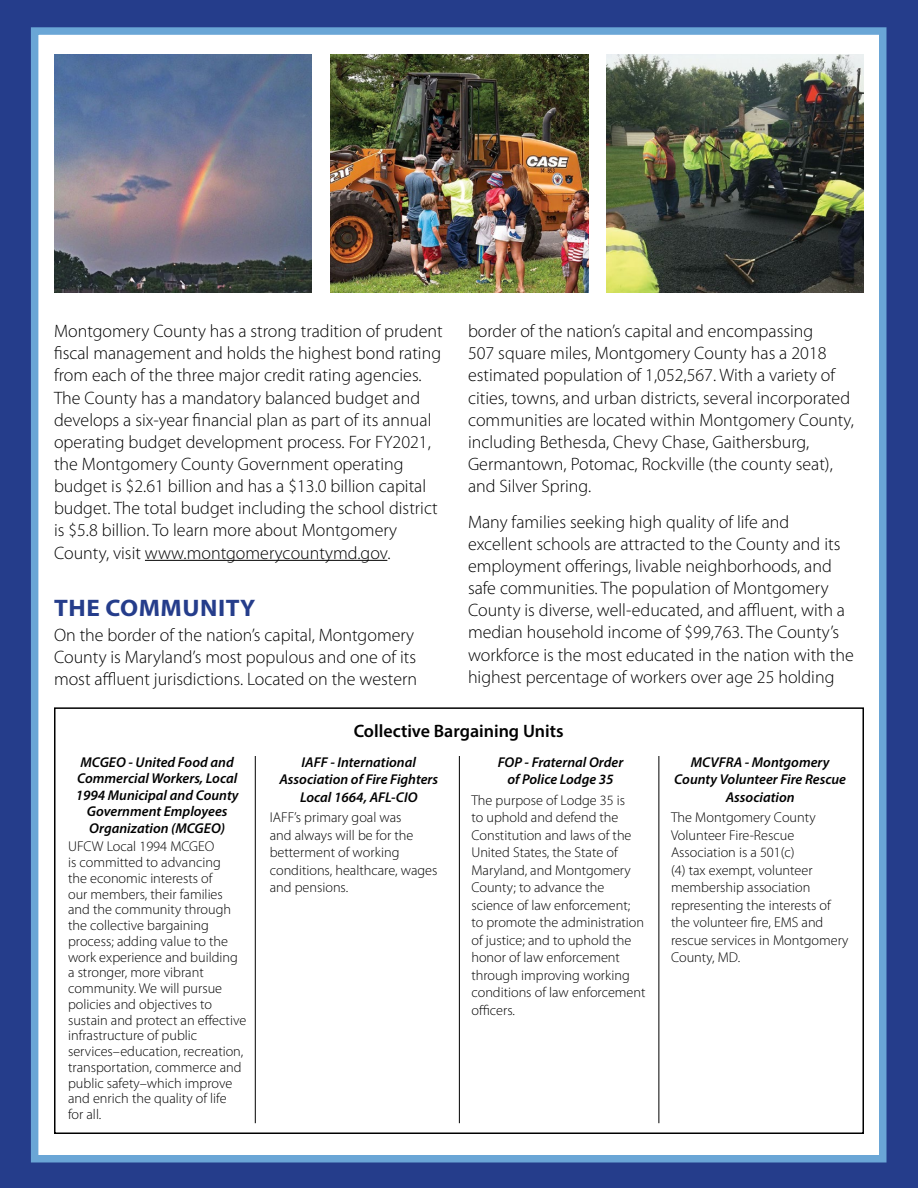
<style>
.page{position:relative;width:918px;height:1188px;background:#253d8b}
.page>*{position:absolute;margin:0;border:0;box-sizing:border-box;transform-origin:0 0}
.t1{font:700 24px "Myriad Pro";letter-spacing:.02em;color:#253d8b;scale:1.05 1}
.t2{font:300 18px/22.2px "Myriad Pro";color:#000}
.t3{font:600 18px "Myriad Pro";color:#000}
.t4{font:300 14.25px/17.5px "Myriad Pro";color:#000}
.t5{font:italic 600 14.25px/17.5px "Myriad Pro";color:#000;text-align:center}
</style>
<div class="page">
<div style="left:31px;top:27px;width:855px;height:1135px;background:#fff;border:8px solid #6aa6d6"></div>
<hr style="left:145px;top:560px;width:242px;height:1px;background:#000">
<img style="left:54px;top:54px;width:258px;height:238px">
<img style="left:606px;top:54px;width:258px;height:238px">
<img style="left:330px;top:54px;width:258px;height:238px">
<div style="left:54px;top:707px;width:810px;height:427px;border:2px solid #000"></div>
<hr style="left:255px;top:756px;width:1px;height:367px;background:#000">
<hr style="left:459px;top:756px;width:1px;height:367px;background:#000">
<hr style="left:658px;top:756px;width:1px;height:367px;background:#000">
<p class="t2" style="left:54px;top:320px;width:390px">Montgomery County has a strong tradition of prudent fiscal management and holds the highest bond rating from each of the three major credit rating agencies.<br>The County has a mandatory balanced budget and develops a six-year financial plan as part of its annual operating budget development process. For FY2021, the Montgomery County Government operating budget is $2.61 billion and has a $13.0 billion capital budget. The total budget including the school district is $5.8 billion. To learn more about Montgomery County, visit www.montgomerycountymd.gov.</p>
<h1 class="t1" style="left:54px;top:592px;width:193px">THE COMMUNITY</h1>
<p class="t2" style="left:54px;top:623px;width:365px">On the border of the nation’s capital, Montgomery<br>County is Maryland’s most populous and one of its most affluent jurisdictions. Located on the western</p>
<p class="t3" style="left:354px;top:720px;width:212px">Collective Bargaining Units</p>
<p class="t5" style="left:76px;top:753px;width:164px;line-height:16.5px">MCGEO - United Food and<br>Commercial Workers, Local<br>1994 Municipal and County<br>Government Employees<br>Organization (MCGEO)</p>
<p class="t4" style="left:68px;top:839px;width:180px;line-height:15.8px">UFCW Local 1994 MCGEO<br>is committed to advancing<br>the economic interests of<br>our members, their families and the community through the collective bargaining process; adding value to the work experience and building a stronger, more vibrant community. We will pursue policies and objectives to sustain and protect an effective infrastructure of public services–education, recreation, transportation, commerce and public safety–which improve and enrich the quality of life<br>for all.</p>
<p class="t2" style="left:468px;top:320px;width:388px">border of the nation’s capital and encompassing<br>507 square miles, Montgomery County has a 2018 estimated population of 1,052,567. With a variety of cities, towns, and urban districts, several incorporated communities are located within Montgomery County, including Bethesda, Chevy Chase, Gaithersburg, Germantown, Potomac, Rockville (the county seat), and Silver Spring.</p>
<p class="t2" style="left:468px;top:511px;width:387px">Many families seeking high quality of life and excellent schools are attracted to the County and its employment offerings, livable neighborhoods, and safe communities. The population of Montgomery County is diverse, well-educated, and affluent, with a median household income of $99,763. The County’s workforce is the most educated in the nation with the highest percentage of workers over age 25 holding</p>
<p class="t5" style="left:279px;top:753px;width:160px">IAFF - International<br>Association of Fire Fighters<br>Local 1664, AFL-CIO</p>
<p class="t4" style="left:270px;top:809px;width:169px">IAFF’s primary goal was<br>and always will be for the betterment of working conditions, healthcare, wages and pensions.</p>
<p class="t5" style="left:498px;top:753px;width:127px">FOP - Fraternal Order of Police Lodge 35</p>
<p class="t4" style="left:471px;top:791px;width:176px">The purpose of Lodge 35 is<br>to uphold and defend the<br>Constitution and laws of the<br>United States, the State of<br>Maryland, and Montgomery<br>County; to advance the science of law enforcement; to promote the administration of justice; and to uphold the honor of law enforcement through improving working conditions of law enforcement officers.</p>
<p class="t5" style="left:674px;top:753px;width:173px">MCVFRA - Montgomery<br>County Volunteer Fire Rescue<br>Association</p>
<p class="t4" style="left:671px;top:809px;width:179px">The Montgomery County<br>Volunteer Fire-Rescue<br>Association is a 501(c)<br>(4) tax exempt, volunteer membership association representing the interests of the volunteer fire, EMS and rescue services in Montgomery<br>County, MD.</p>
</div>
